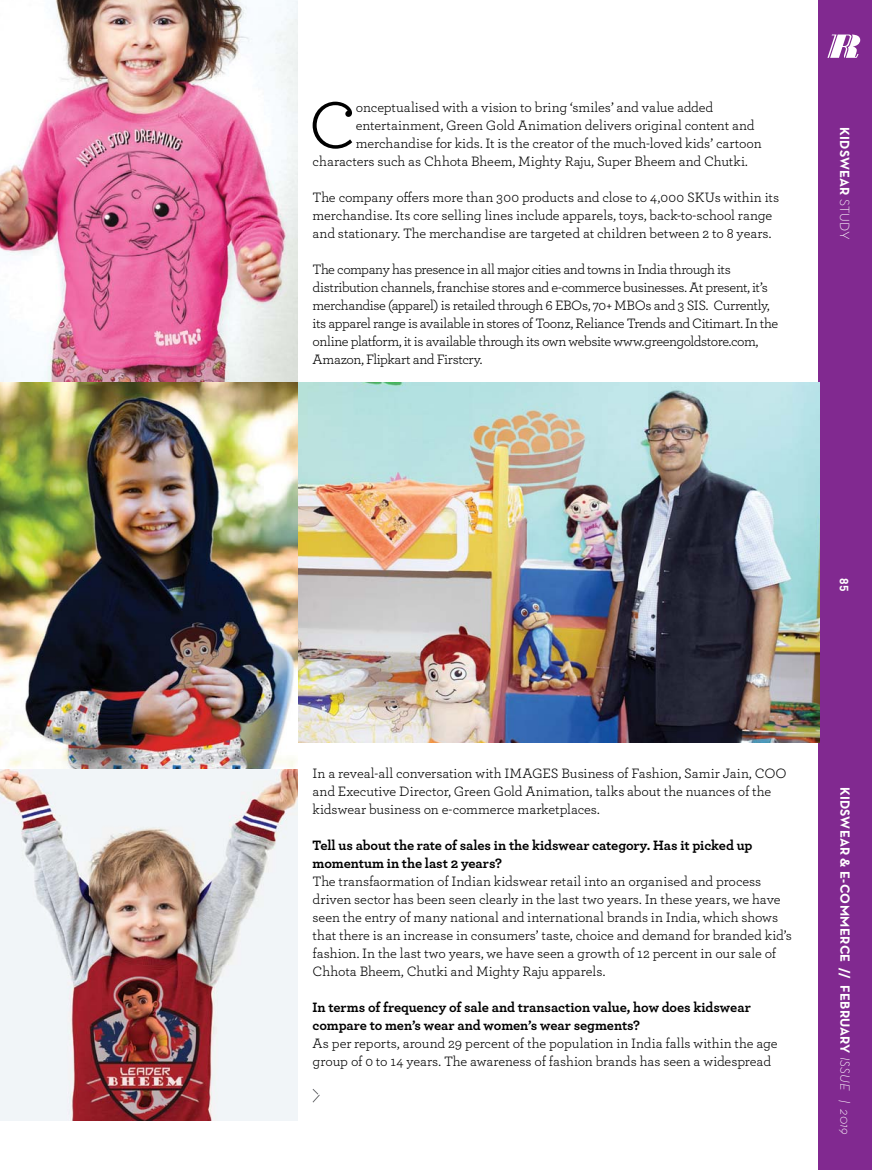
<style>
.page{position:relative;width:872px;height:1170px;background:#fff}
.page>*{position:absolute;margin:0;border:0;box-sizing:border-box;transform-origin:0 0}
.t1{font:69px "Archer";color:#000}
.t2{font:14.25px/18px "Archer";letter-spacing:-.015em;color:#000}
.t3{font:700 14.25px/18px "Archer";letter-spacing:-.005em;color:#000}
.t4{font:700 13.5px "Neutra Text";letter-spacing:.015em;color:#fff}
.t5{font:700 12px "DIN";color:#fff}
.s1{font-weight:300}
.s2{font-weight:300;font-style:italic}
</style>
<div class="page">
<div style="left:819px;top:0;width:53px;height:1169px;background:#812990"></div>
<svg style="left:827px;top:35px;width:33px;height:23px"></svg>
<svg style="left:312px;top:1089px;width:8px;height:14px"></svg>
<img style="left:298px;top:382px;width:521px;height:360px">
<img style="left:0;top:0;width:298px;height:1120px">
<h1 class="t1" style="left:308px;top:99px;width:50px">C</h1>
<p class="t2" style="left:356px;top:99px;width:359px">onceptualised with a vision to bring ‘smiles’ and value added</p>
<p class="t2" style="left:356px;top:117px;width:400px">entertainment, Green Gold Animation delivers original content and</p>
<p class="t2" style="left:356px;top:135px;width:407px">merchandise for kids. It is the creator of the much-loved kids’ cartoon</p>
<p class="t2" style="left:313px;top:153px;width:437px">characters such as Chhota Bheem, Mighty Raju, Super Bheem and Chutki.</p>
<p class="t2" style="left:313px;top:189px;width:468px">The company offers more than 300 products and close to 4,000 SKUs within its merchandise. Its core selling lines include apparels, toys, back-to-school range and stationary. The merchandise are targeted at children between 2 to 8 years.</p>
<p class="t2" style="left:313px;top:261px;width:467px">The company has presence in all major cities and towns in India through its distribution channels, franchise stores and e-commerce businesses. At present, it’s merchandise (apparel) is retailed through 6 EBOs, 70+ MBOs and 3 SIS. Currently, its apparel range is available in stores of Toonz, Reliance Trends and Citimart. In the online platform, it is available through its own website www.greengoldstore.com, Amazon, Flipkart and Firstcry.</p>
<p class="t4" style="left:849px;top:127px;width:114px;rotate:90deg">KIDSWEAR <span class="s1">STUDY</span></p>
<p class="t5" style="left:851px;top:578px;width:15px;rotate:90deg">85</p>
<p class="t2" style="left:313px;top:765px;width:475px">In a reveal-all conversation with IMAGES Business of Fashion, Samir Jain, COO and Executive Director, Green Gold Animation, talks about the nuances of the kidswear business on e-commerce marketplaces.</p>
<p class="t3" style="left:313px;top:837px;width:441px">Tell us about the rate of sales in the kidswear category. Has it picked up momentum in the last 2 years?</p>
<p class="t2" style="left:313px;top:873px;width:481px">The transfaormation of Indian kidswear retail into an organised and process driven sector has been seen clearly in the last two years. In these years, we have seen the entry of many national and international brands in India, which shows that there is an increase in consumers’ taste, choice and demand for branded kid’s fashion. In the last two years, we have seen a growth of 12 percent in our sale of Chhota Bheem, Chutki and Mighty Raju apparels.</p>
<p class="t3" style="left:313px;top:1000px;width:440px">In terms of frequency of sale and transaction value, how does kidswear compare to men’s wear and women’s wear segments?</p>
<p class="t2" style="left:313px;top:1036px;width:466px">As per reports, around 29 percent of the population in India falls within the age group of 0 to 14 years. The awareness of fashion brands has seen a widespread</p>
<p class="t4" style="left:850px;top:786px;width:349px;rotate:90deg">KIDSWEAR &amp; E-COMMERCE // FEBRUARY <span class="s2">ISSUE | 2019</span></p>
</div>
